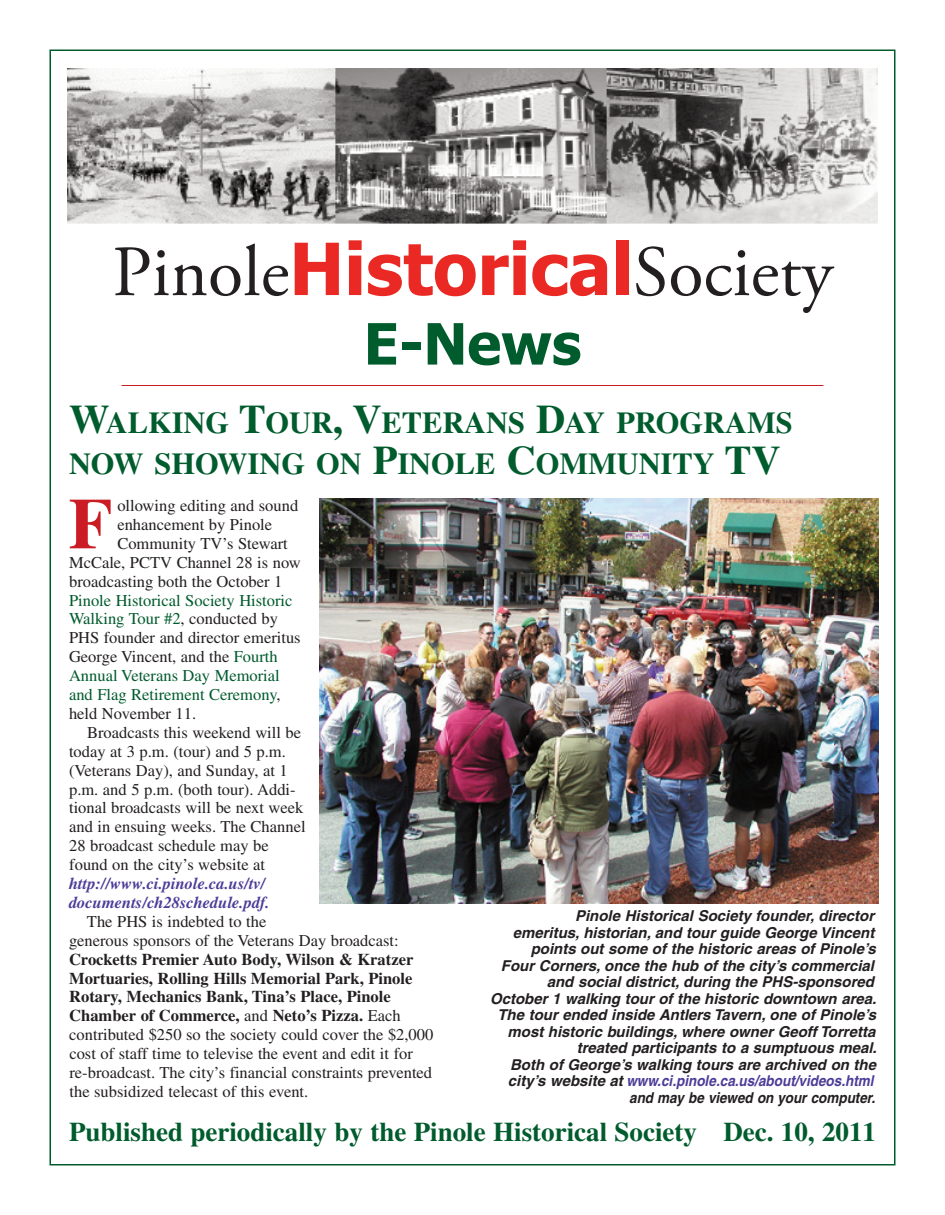
<style>
.page{position:relative;width:945px;height:1215px;background:#fff}
.page>*{position:absolute;margin:0;border:0;box-sizing:border-box;transform-origin:0 0}
.t1{font:72px "Adobe Garamond Pro";color:#231f20}
.t2{font:700 72px "Times";color:#cb1c25}
.t3{font:700 57px "Tahoma";color:#005b2d}
.t4{font:700 30.3px/40.5px "Times";color:#005b2d}
.t5{font:700 27px "Times";color:#005b2d}
.t6{font:16.5px/18.9px "Times";color:#231f20}
.t7{font:16.5px/18.9px "Times";color:#005b2d}
.t8{font:italic 700 16.5px/18.9px "Times";color:#4d3c98}
.t9{font:italic 700 15px/16.5px "Helvetica";color:#231f20;text-align:right}
.s1{font-family:"Tahoma";font-weight:700;color:#ea2924}
.s2{font-size:40.5px}
.s3{color:#231f20}
.s4{font-weight:700}
.s5{color:#4d3c98}
</style>
<div class="page">
<img style="left:68px;top:69px;width:810px;height:155px">
<hr style="left:122px;top:385px;width:702px;height:1px;background:#cb1c25">
<img style="left:320px;top:498px;width:558px;height:405px">
<h1 class="t1" style="left:112px;top:244px;width:722px">Pinole<span class="s1">Historical</span>Society</h1>
<h2 class="t3" style="left:364px;top:308px;width:219px">E-News</h2>
<h3 class="t4" style="left:69px;top:406px;width:725px"><span class="s2">W</span>ALKING <span class="s2">T</span>OUR<span class="s2">, V</span>ETERANS <span class="s2">D</span>AY PROGRAMS<br>NOW SHOWING ON <span class="s2">P</span>INOLE <span class="s2">C</span>OMMUNITY <span class="s2">TV</span></h3>
<p class="t6" style="left:117px;top:498px;width:182px">ollowing editing and sound</p>
<p class="t6" style="left:117px;top:517px;width:156px">enhancement by Pinole</p>
<p class="t6" style="left:117px;top:536px;width:172px">Community TV’s Stewart</p>
<p class="t6" style="left:69px;top:554px;width:233px">McCale, PCTV Channel 28 is now</p>
<p class="t6" style="left:69px;top:573px;width:215px">broadcasting both the October 1</p>
<p class="t7" style="left:69px;top:592px;width:233px">Pinole Historical Society Historic<br>Walking Tour #2<span class="s3">, conducted by<br>PHS founder and director emeritus<br>George Vincent, and the</span> Fourth<br>Annual Veterans Day Memorial and Flag Retirement Ceremony<span class="s3">, held November 11.</span></p>
<p class="t6" style="left:69px;top:725px;width:238px;text-indent:18px">Broadcasts this weekend will be today at 3 p.m. (tour) and 5 p.m. (Veterans Day), and Sunday, at 1 p.m. and 5 p.m. (both tour). Addi&shy;tional broadcasts will be next week and in ensuing weeks. The Channel<br>28 broadcast schedule may be found on the city’s website at</p>
<p class="t8" style="left:69px;top:876px;width:202px">http://www.ci.pinole.ca.us/tv/ documents/ch28schedule.pdf.</p>
<p class="t6" style="left:69px;top:914px;width:331px;text-indent:18px">The PHS is indebted to the<br>generous sponsors of the Veterans Day broadcast:</p>
<p class="t6" style="left:69px;top:951px;width:366px"><span class="s4">Crocketts Premier Auto Body, Wilson &amp; Kratzer Mortuaries, Rolling Hills Memorial Park, Pinole Rotary, Mechanics Bank, Tina’s Place, Pinole Chamber of Commerce,</span> and <span class="s4">Neto’s Pizza.</span> Each contributed $250 so the society could cover the $2,000 cost of staff time to televise the event and edit it for re-broadcast. The city’s financial constraints prevented the subsidized telecast of this event.</p>
<h1 class="t2" style="left:69px;top:500px;width:45px">F</h1>
<p class="t9" style="left:490px;top:909px;width:388px">Pinole Historical Society founder, director<br>emeritus, historian, and tour guide George Vincent points out some of the historic areas of Pinole’s<br>Four Corners, once the hub of the city’s commercial and social district, during the PHS-sponsored October 1 walking tour of the historic downtown area.<br>The tour ended inside Antlers Tavern, one of Pinole’s most historic buildings, where owner Geoff Torretta treated participants to a sumptuous meal.<br>Both of George’s walking tours are archived on the city’s website at <span class="s5">www.ci.pinole.ca.us/about/videos.html </span>and may be viewed on your computer.</p>
<h3 class="t5" style="left:69px;top:1123px;width:809px">Published periodically by the Pinole Historical Society Dec. 10, 2011</h3>
</div>
